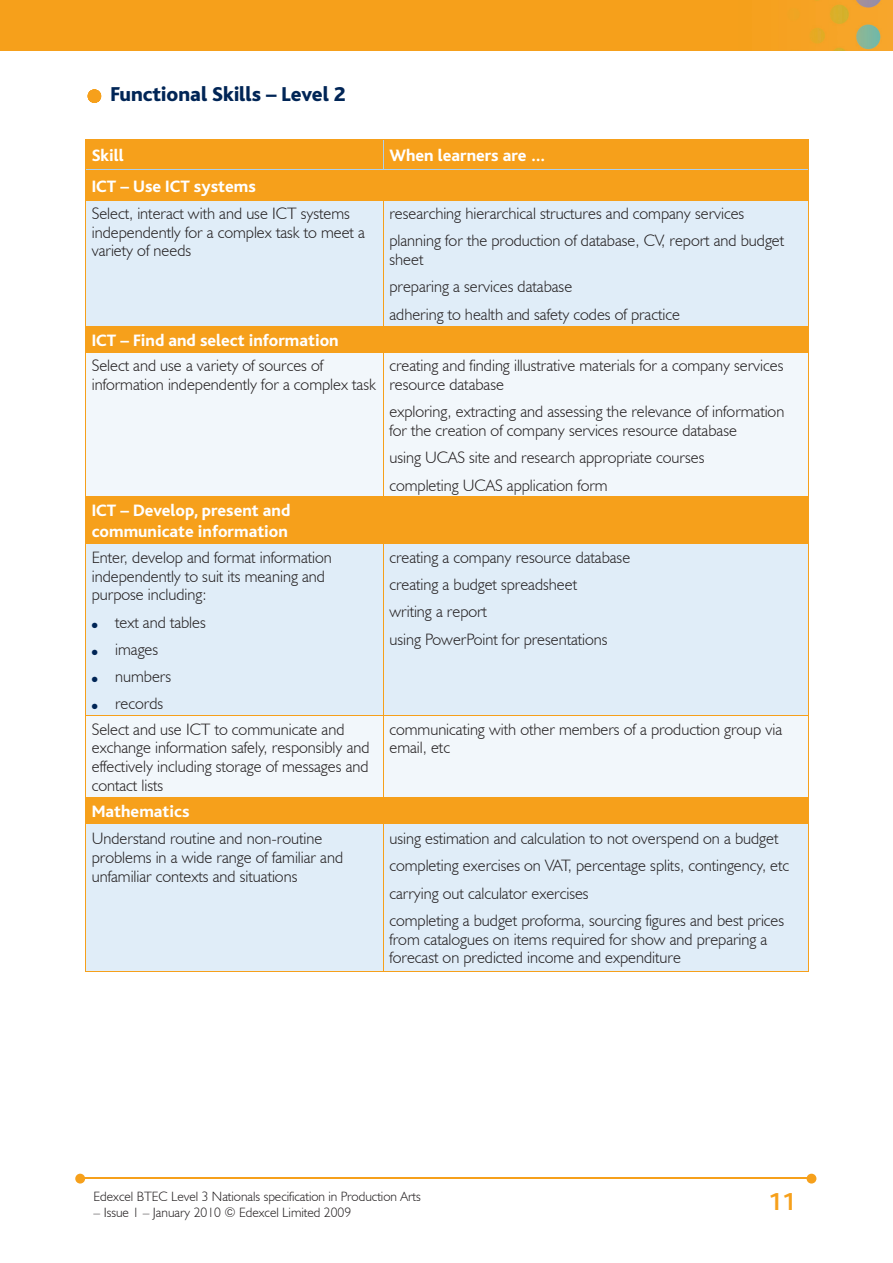
<style>
.page{position:relative;width:893px;height:1263px;background:#fff}
.page>*{position:absolute;margin:0;border:0;box-sizing:border-box;transform-origin:0 0}
.t1{font:700 25.5px "Bliss";color:#f6a01b}
.t2{font:800 21px "Bliss";color:#002556}
.t3{font:800 17.25px/21px "Bliss";color:#fff}
.t4{font:300 16.5px/18.8px "Humanist 521 BT";color:#231f20}
.t5{font:300 13.5px "Humanist 521 BT";color:#231f20}
.t6{font:7.5px "Zapf Dingbats";color:#002556}
</style>
<div class="page">
<img style="left:0;top:0;width:893px;height:51px">
<hr style="left:82px;top:1178px;width:728px;height:1px;background:#f6a01b">
<svg style="left:807px;top:1174px;width:9px;height:9px"></svg>
<svg style="left:75px;top:1174px;width:10px;height:9px"></svg>
<svg style="left:88px;top:89px;width:13px;height:14px"></svg>
<div style="left:86px;top:140px;width:722px;height:30px;background:#f6a01b"></div>
<div style="left:86px;top:171px;width:722px;height:652px;background:#f6a01b"></div>
<svg style="left:86px;top:201px;width:722px;height:514px;background:#e4decd"></svg>
<div style="left:86px;top:353px;width:722px;height:143px;background:#f2f7fb"></div>
<div style="left:86px;top:716px;width:722px;height:81px;background:#f2f7fb"></div>
<div style="left:86px;top:824px;width:722px;height:147px;background:#e0edf8"></div>
<hr style="left:383px;top:140px;width:1px;height:30px;background:#accfed">
<hr style="left:86px;top:170px;width:297px;height:1px;background:#accfed">
<hr style="left:383px;top:170px;width:425px;height:1px;background:#accfed">
<hr style="left:85px;top:140px;width:1px;height:30px;background:#f6a01b">
<hr style="left:808px;top:140px;width:1px;height:30px;background:#f6a01b">
<hr style="left:85px;top:139px;width:298px;height:1px;background:#f6a01b">
<hr style="left:383px;top:139px;width:426px;height:1px;background:#f6a01b">
<hr style="left:383px;top:170px;width:1px;height:30px;background:#f6a01b">
<hr style="left:85px;top:170px;width:1px;height:30px;background:#f6a01b">
<hr style="left:808px;top:170px;width:1px;height:30px;background:#f6a01b">
<hr style="left:85px;top:200px;width:1px;height:126px;background:#f6a01b">
<hr style="left:85px;top:200px;width:298px;height:1px;background:#f6a01b">
<hr style="left:383px;top:200px;width:1px;height:126px;background:#f6a01b">
<hr style="left:808px;top:200px;width:1px;height:126px;background:#f6a01b">
<hr style="left:383px;top:200px;width:426px;height:1px;background:#f6a01b">
<svg style="left:85px;top:327px;width:1px;height:25px"></svg>
<hr style="left:85px;top:326px;width:298px;height:1px;background:#f6a01b">
<svg style="left:383px;top:327px;width:1px;height:25px"></svg>
<svg style="left:808px;top:327px;width:1px;height:25px"></svg>
<hr style="left:383px;top:326px;width:426px;height:1px;background:#f6a01b">
<hr style="left:85px;top:353px;width:1px;height:143px;background:#f6a01b">
<hr style="left:85px;top:352px;width:298px;height:1px;background:#f6a01b">
<hr style="left:383px;top:353px;width:1px;height:143px;background:#f6a01b">
<hr style="left:808px;top:353px;width:1px;height:143px;background:#f6a01b">
<hr style="left:383px;top:352px;width:426px;height:1px;background:#f6a01b">
<hr style="left:85px;top:497px;width:1px;height:46px;background:#f6a01b">
<hr style="left:85px;top:496px;width:298px;height:1px;background:#f6a01b">
<hr style="left:383px;top:497px;width:1px;height:46px;background:#f6a01b">
<hr style="left:808px;top:497px;width:1px;height:46px;background:#f6a01b">
<hr style="left:383px;top:496px;width:426px;height:1px;background:#f6a01b">
<hr style="left:85px;top:544px;width:1px;height:171px;background:#f6a01b">
<hr style="left:85px;top:543px;width:298px;height:1px;background:#f6a01b">
<hr style="left:383px;top:544px;width:1px;height:171px;background:#f6a01b">
<hr style="left:808px;top:544px;width:1px;height:171px;background:#f6a01b">
<hr style="left:383px;top:543px;width:426px;height:1px;background:#f6a01b">
<hr style="left:85px;top:716px;width:1px;height:81px;background:#f6a01b">
<hr style="left:85px;top:715px;width:298px;height:1px;background:#f6a01b">
<hr style="left:383px;top:716px;width:1px;height:81px;background:#f6a01b">
<hr style="left:808px;top:716px;width:1px;height:81px;background:#f6a01b">
<hr style="left:383px;top:715px;width:426px;height:1px;background:#f6a01b">
<svg style="left:85px;top:798px;width:1px;height:25px"></svg>
<hr style="left:85px;top:797px;width:298px;height:1px;background:#f6a01b">
<svg style="left:383px;top:798px;width:1px;height:25px"></svg>
<svg style="left:808px;top:798px;width:1px;height:25px"></svg>
<hr style="left:383px;top:797px;width:426px;height:1px;background:#f6a01b">
<hr style="left:383px;top:823px;width:1px;height:148px;background:#f6a01b">
<hr style="left:85px;top:823px;width:1px;height:148px;background:#f6a01b">
<hr style="left:808px;top:823px;width:1px;height:148px;background:#f6a01b">
<hr style="left:85px;top:823px;width:298px;height:1px;background:#f6a01b">
<hr style="left:383px;top:823px;width:426px;height:1px;background:#f6a01b">
<hr style="left:85px;top:971px;width:298px;height:1px;background:#f6a01b">
<hr style="left:383px;top:971px;width:426px;height:1px;background:#f6a01b">
<p class="t2" style="left:111px;top:83px;width:237px">Functional Skills – Level 2</p>
<p class="t3" style="left:92px;top:146px;width:33px">Skill</p>
<p class="t3" style="left:389px;top:146px;width:158px">When learners are …</p>
<p class="t3" style="left:92px;top:176px;width:166px">ICT – Use ICT systems</p>
<p class="t4" style="left:92px;top:204px;width:275px">Select, interact with and use ICT systems independently for a complex task to meet a variety of needs</p>
<p class="t4" style="left:389px;top:199px;width:396px;line-height:27.3px">researching hierarchical structures and company services planning for the production of database, CV, report and budget</p>
<p class="t4" style="left:389px;top:245px;width:292px;line-height:27.3px">sheet<br>preparing a services database<br>adhering to health and safety codes of practice</p>
<p class="t3" style="left:92px;top:330px;width:248px">ICT – Find and select information</p>
<p class="t4" style="left:92px;top:356px;width:286px">Select and use a variety of sources of information independently for a complex task</p>
<p class="t4" style="left:389px;top:356px;width:395px">creating and finding illustrative materials for a company services resource database</p>
<p class="t4" style="left:389px;top:402px;width:396px">exploring, extracting and assessing the relevance of information for the creation of company services resource database</p>
<p class="t4" style="left:389px;top:444px;width:316px;line-height:27.3px">using UCAS site and research appropriate courses completing UCAS application form</p>
<p class="t3" style="left:92px;top:501px;width:200px">ICT – Develop, present and communicate information</p>
<p class="t4" style="left:92px;top:547px;width:241px">Enter, develop and format information independently to suit its meaning and purpose including:</p>
<p class="t4" style="left:115px;top:608px;width:92px;line-height:27.3px">text and tables images numbers records</p>
<p class="t4" style="left:389px;top:543px;width:242px;line-height:27.3px">creating a company resource database creating a budget spreadsheet<br>writing a report<br>using PowerPoint for presentations</p>
<p class="t6" style="left:92px;top:621px;width:7px">●</p>
<p class="t6" style="left:92px;top:649px;width:7px">●</p>
<p class="t6" style="left:92px;top:676px;width:7px">●</p>
<p class="t6" style="left:92px;top:703px;width:7px">●</p>
<p class="t4" style="left:92px;top:719px;width:279px">Select and use ICT to communicate and exchange information safely, responsibly and effectively including storage of messages and contact lists</p>
<p class="t4" style="left:389px;top:719px;width:394px">communicating with other members of a production group via email, etc</p>
<p class="t3" style="left:92px;top:801px;width:99px">Mathematics</p>
<p class="t4" style="left:92px;top:829px;width:253px">Understand routine and non-routine problems in a wide range of familiar and unfamiliar contexts and situations</p>
<p class="t4" style="left:389px;top:824px;width:401px;line-height:27.3px">using estimation and calculation to not overspend on a budget completing exercises on VAT, percentage splits, contingency, etc carrying out calculator exercises<br>completing a budget proforma, sourcing figures and best prices</p>
<p class="t4" style="left:389px;top:929px;width:379px">from catalogues on items required for show and preparing a forecast on predicted income and expenditure</p>
<p class="t5" style="left:94px;top:1188px;width:329px">Edexcel BTEC Level 3 Nationals specification in Production Arts</p>
<p class="t5" style="left:94px;top:1204px;width:259px">– Issue 1 – January 2010 © Edexcel Limited 2009</p>
<h1 class="t1" style="left:768px;top:1189px;width:29px">11</h1>
</div>
